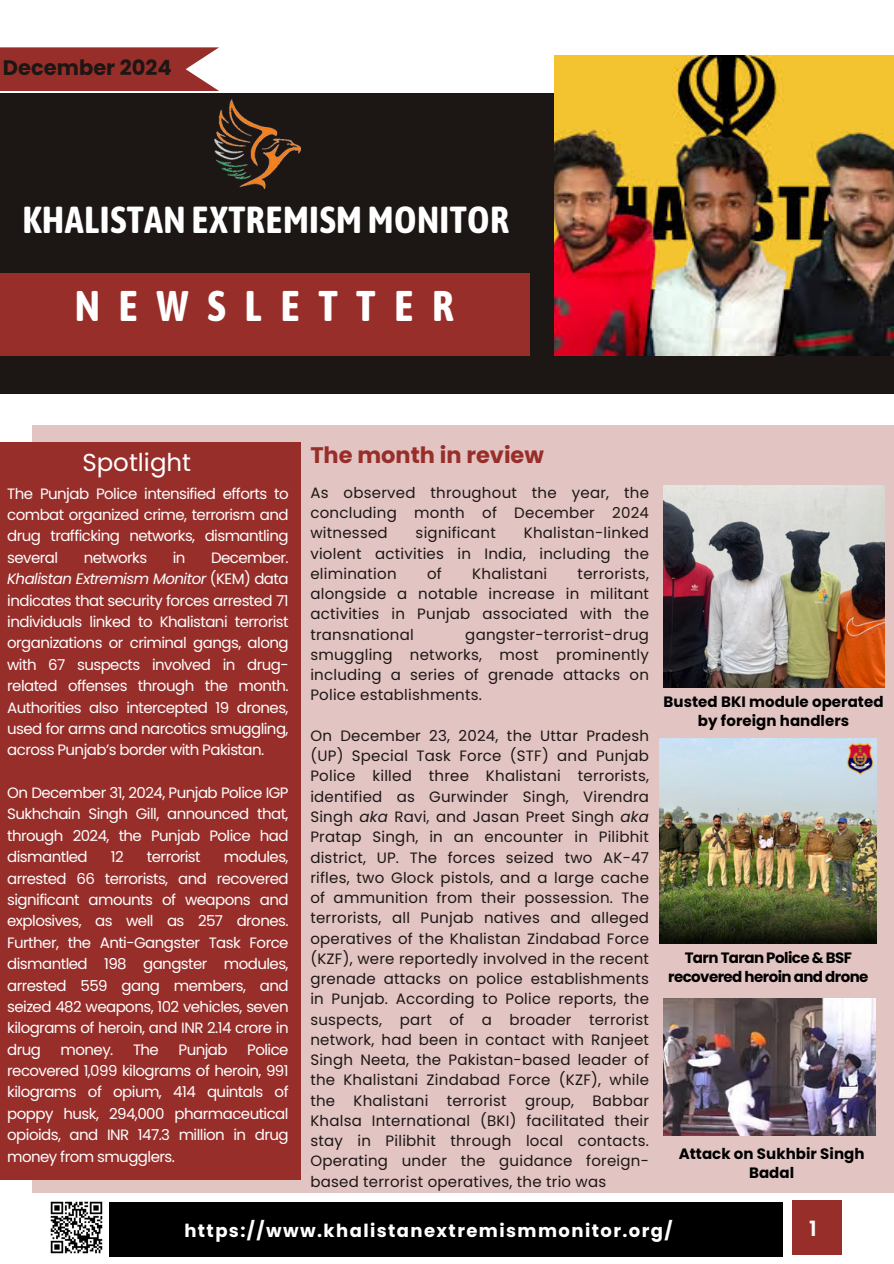
<style>
.page{position:relative;width:894px;height:1264px;background:#fff}
.page>*{position:absolute;margin:0;border:0;box-sizing:border-box;transform-origin:0 0}
.t1{font:700 42.75px "Asap Condensed";letter-spacing:.43em;color:#fff}
.t2{font:700 37.5px "Asap Condensed";letter-spacing:.01em;color:#fff}
.t3{font:24.45px "Poppins";color:#fff}
.t4{font:700 22.5px "Poppins";color:#982e2a}
.t5{font:700 21px "Poppins";color:#1c1715}
.t6{font:600 21px "Poppins";color:#fff}
.t7{font:700 18px "Poppins";letter-spacing:.08em;color:#fff}
.t8{font:15px/20.2px "Poppins";letter-spacing:.015em;color:#1c1715;text-align:justify}
.t9{font:15px/21.3px "Poppins";letter-spacing:-.035em;color:#fff;text-align:justify}
.t10{font:700 15px/19.2px "Poppins";letter-spacing:.005em;color:#000;text-align:center}
.t11{font:700 15px/19.2px "Poppins";letter-spacing:-.035em;color:#000;text-align:center}
.s1{font-style:italic}
</style>
<div class="page">
<div style="left:0;top:93px;width:893px;height:300px;background:#1c1715"></div>
<div style="left:32px;top:425px;width:861px;height:767px;background:#e2c4c3"></div>
<div style="left:0;top:442px;width:300px;height:737px;background:#982e2a"></div>
<div style="left:0;top:272px;width:529px;height:83px;background:#982e2a"></div>
<img style="left:554px;top:55px;width:339px;height:301px">
<img style="left:214px;top:100px;width:86px;height:89px">
<svg style="left:0;top:47px;width:219px;height:44px;background:#a03f3b"></svg>
<div style="left:109px;top:1202px;width:673px;height:54px;background:#000"></div>
<div style="left:791px;top:1200px;width:49px;height:54px;background:#982e2a"></div>
<img style="left:50px;top:1201px;width:53px;height:53px">
<img style="left:663px;top:998px;width:211px;height:137px">
<img style="left:659px;top:738px;width:217px;height:205px">
<img style="left:663px;top:486px;width:220px;height:201px">
<h3 class="t5" style="left:3px;top:52px;width:170px">December 2024</h3>
<h1 class="t2" style="left:22px;top:198px;width:488px">KHALISTAN EXTREMISMMONITOR</h1>
<p class="t1" style="left:75px;top:281px;width:380px">NEWSLETTER</p>
<p class="t3" style="left:82px;top:445px;width:110px">Spotlight</p>
<p class="t9" style="left:7px;top:483px;width:283px">The Punjab Police intensified efforts to combat organized crime, terrorism and drug trafficking networks, dismantling several</p>
<p class="t9" style="left:84px;top:547px;width:65px">networks</p>
<p class="t9" style="left:173px;top:547px;width:14px">in</p>
<p class="t9" style="left:7px;top:547px;width:283px;text-indent:204px">December.<br><span class="s1">Khalistan Extremism Monitor</span> (KEM) data indicates that security forces arrested 71 individuals linked to Khalistani terrorist organizations or criminal gangs, along with 67 suspects involved in drug&shy;related offenses through the month.<br>Authorities also intercepted 19 drones, used for arms and narcotics smuggling, across Punjab’s border with Pakistan.</p>
<p class="t9" style="left:7px;top:782px;width:283px">On December 31, 2024, Punjab Police IGP Sukhchain Singh Gill, announced that, through 2024, the Punjab Police had dismantled</p>
<p class="t9" style="left:111px;top:846px;width:14px">12</p>
<p class="t9" style="left:147px;top:846px;width:55px">terrorist</p>
<p class="t9" style="left:7px;top:846px;width:283px;text-indent:216px">modules, arrested 66 terrorists, and recovered significant amounts of weapons and explosives, as well as 257 drones.<br>Further, the Anti-Gangster Task Force dismantled 198 gangster modules, arrested 559 gang members, and seized 482 weapons, 102 vehicles, seven kilograms of heroin, and INR 2.14 crore in drug</p>
<p class="t9" style="left:7px;top:1038px;width:283px;text-indent:240px">Police recovered 1,099 kilograms of heroin, 991 kilograms of opium, 414 quintals of poppy husk, 294,000 pharmaceutical opioids, and INR 147.3 million in drug money from smugglers.</p>
<p class="t9" style="left:61px;top:1038px;width:54px">money.</p>
<p class="t9" style="left:133px;top:1038px;width:27px">The</p>
<p class="t9" style="left:178px;top:1038px;width:51px">Punjab</p>
<h2 class="t4" style="left:310px;top:439px;width:235px">The month in review</h2>
<p class="t8" style="left:310px;top:482px;width:340px">As observed throughout the year, the concluding month of December 2024 witnessed</p>
<p class="t8" style="left:415px;top:523px;width:82px">significant</p>
<p class="t8" style="left:310px;top:523px;width:340px;text-indent:213px">Khalistan-linked violent activities in India, including the elimination</p>
<p class="t8" style="left:427px;top:563px;width:16px">of</p>
<p class="t8" style="left:472px;top:563px;width:76px">Khalistani</p>
<p class="t8" style="left:310px;top:563px;width:340px;text-indent:267px">terrorists, alongside a notable increase in militant activities in Punjab associated with the transnational</p>
<p class="t8" style="left:310px;top:624px;width:340px;text-indent:155px">gangster-terrorist-drug smuggling networks, most prominently including a series of grenade attacks on Police establishments.</p>
<p class="t8" style="left:310px;top:725px;width:340px">On December 23, 2024, the Uttar Pradesh (UP) Special Task Force (STF) and Punjab Police killed three Khalistani terrorists, identified as Gurwinder Singh, Virendra Singh <span class="s1">aka</span> Ravi, and Jasan Preet Singh <span class="s1">aka </span>Pratap Singh, in an encounter in Pilibhit district, UP. The forces seized two AK-47 rifles, two Glock pistols, and a large cache of ammunition from their possession. The terrorists, all Punjab natives and alleged operatives of the Khalistan Zindabad Force (KZF), were reportedly involved in the recent grenade attacks on police establishments in Punjab. According to Police reports, the suspects, part of a broader terrorist network, had been in contact with Ranjeet Singh Neeta, the Pakistan-based leader of the Khalistani Zindabad Force (KZF), while the Khalistani terrorist group, Babbar Khalsa International (BKI) facilitated their stay in Pilibhit through local contacts.<br>Operating under the guidance foreign&shy;based terrorist operatives, the trio was</p>
<p class="t10" style="left:663px;top:691px;width:221px">Busted BKI module operated by foreign handlers</p>
<h4 class="t11" style="left:668px;top:948px;width:202px">Tarn Taran Police &amp; BSF recovered heroin and drone</h4>
<p class="t10" style="left:678px;top:1144px;width:187px">Attack on Sukhbir Singh<br>Badal</p>
<h5 class="t7" style="left:184px;top:1217px;width:489px">https://www.khalistanextremismmonitor.org/</h5>
<p class="t6" style="left:809px;top:1213px;width:9px">1</p>
</div>
